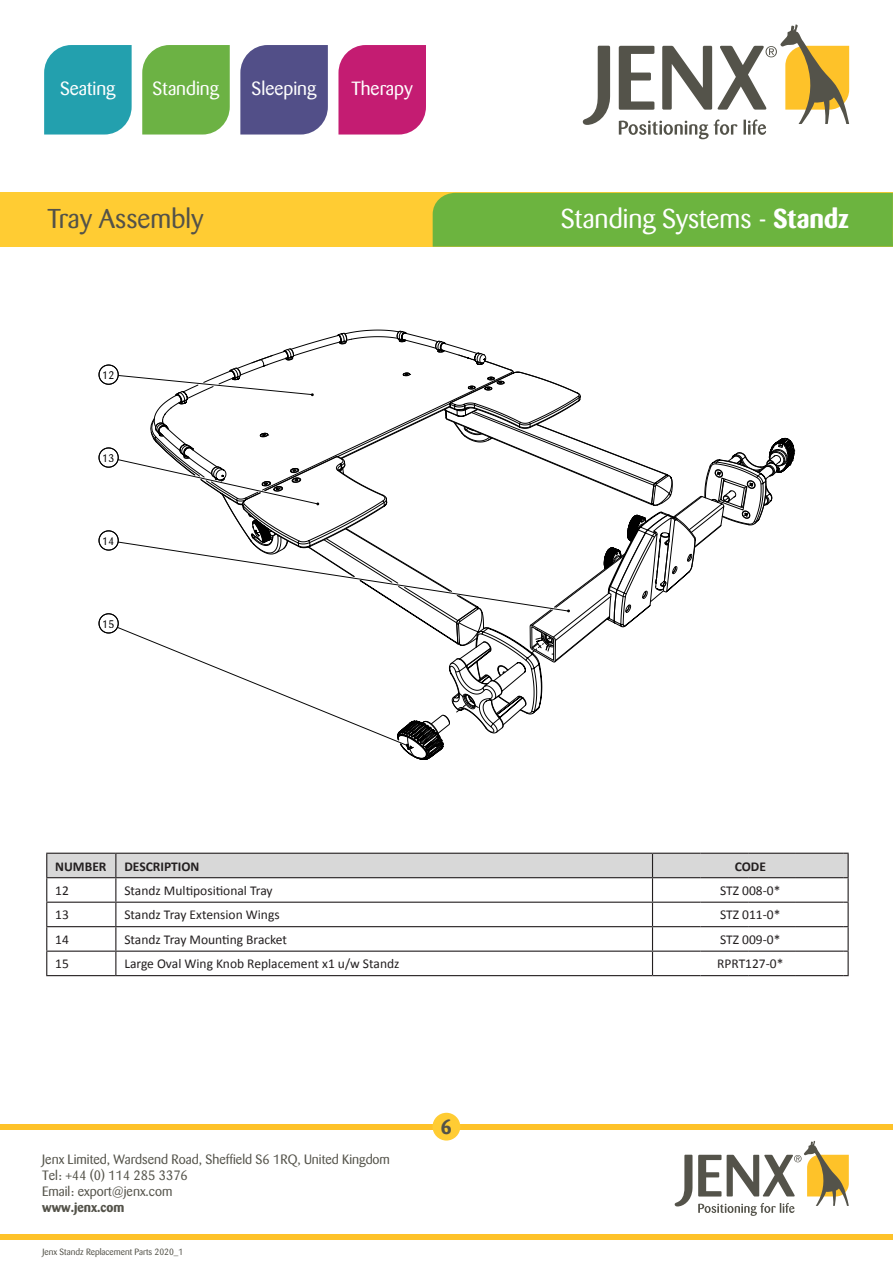
<style>
.page{position:relative;width:893px;height:1263px;background:#fff}
.page>*{position:absolute;margin:0;border:0;box-sizing:border-box;transform-origin:0 0}
.t1{font:27px "Barmeno";color:#fff}
.t2{font:800 27px "Barmeno";color:#535249}
.t3{font:27px "Barmeno";color:#535249}
.t4{font:700 20.25px "Barmeno";color:#535249}
.t5{font:18.9px "Barmeno";color:#fff}
.t6{font:13.5px "Calibri";color:#231f20}
.t7{font:700 13.5px "Calibri";color:#231f20}
.t8{font:13.35px/16px "Barmeno";color:#54534a}
.t9{font:700 13.35px "Barmeno";color:#54534a}
.t10{font:10.95px "Barmeno";color:#000}
.t11{font:9px "Barmeno";color:#535249}
.s1{font-weight:700}
</style>
<div class="page">
<div style="left:0;top:1124px;width:893px;height:5px;background:#fec229"></div>
<div style="left:0;top:1234px;width:893px;height:5px;background:#fec229"></div>
<svg style="left:583px;top:46px;width:27px;height:79px"></svg>
<svg style="left:619px;top:24px;width:230px;height:115px"></svg>
<div style="left:338px;top:45px;width:88px;height:90px;background:#c41c72"></div>
<svg style="left:240px;top:45px;width:88px;height:90px;background:#5b588e"></svg>
<svg style="left:142px;top:45px;width:88px;height:90px;background:#73b64d"></svg>
<svg style="left:44px;top:45px;width:88px;height:90px;background:#2ea4b2"></svg>
<svg style="left:675px;top:1154px;width:17px;height:52px"></svg>
<svg style="left:698px;top:1140px;width:151px;height:76px"></svg>
<div style="left:0;top:193px;width:893px;height:54px;background:#fc3"></div>
<div style="left:432px;top:1113px;width:28px;height:27px;background:#fc3;border-radius:50%"></div>
<div style="left:433px;top:193px;width:460px;height:54px;background:#6cb43f"></div>
<svg style="left:46px;top:853px;width:803px;height:123px"></svg>
<svg style="left:99px;top:329px;width:696px;height:431px"></svg>
<h3 class="t5" style="left:60px;top:78px;width:57px">Seating</h3>
<h3 class="t5" style="left:153px;top:78px;width:68px">Standing</h3>
<h3 class="t5" style="left:252px;top:78px;width:66px">Sleeping</h3>
<h3 class="t5" style="left:352px;top:78px;width:63px">Therapy</h3>
<p class="t3" style="left:48px;top:203px;width:157px">Tray Assembly</p>
<p class="t1" style="left:561px;top:203px;width:290px">Standing Systems - <span class="s1">Standz</span></p>
<h1 class="t2" style="left:47px;top:207px;width:229px">Jenx Price List 2014</h1>
<p class="t10" style="left:103px;top:369px;width:13px">12</p>
<p class="t10" style="left:103px;top:452px;width:13px">13</p>
<p class="t10" style="left:103px;top:534px;width:13px">14</p>
<p class="t10" style="left:103px;top:617px;width:13px">15</p>
<p class="t7" style="left:55px;top:857px;width:53px">NUMBER</p>
<p class="t7" style="left:124px;top:857px;width:77px">DESCRIPTION</p>
<p class="t7" style="left:735px;top:857px;width:33px">CODE</p>
<p class="t6" style="left:55px;top:882px;width:15px">12</p>
<p class="t6" style="left:124px;top:882px;width:150px">Standz Multipositional Tray</p>
<p class="t6" style="left:720px;top:882px;width:62px">STZ 008-0*</p>
<p class="t6" style="left:55px;top:906px;width:15px">13</p>
<p class="t6" style="left:124px;top:906px;width:157px">Standz Tray Extension Wings</p>
<p class="t6" style="left:720px;top:906px;width:62px">STZ 011-0*</p>
<p class="t6" style="left:55px;top:931px;width:15px">14</p>
<p class="t6" style="left:124px;top:931px;width:164px">Standz Tray Mounting Bracket</p>
<p class="t6" style="left:720px;top:931px;width:62px">STZ 009-0*</p>
<p class="t6" style="left:55px;top:955px;width:15px">15</p>
<p class="t6" style="left:124px;top:955px;width:277px">Large Oval Wing Knob Replacement x1 u/w Standz</p>
<p class="t6" style="left:717px;top:955px;width:68px">RPRT127-0*</p>
<p class="t8" style="left:42px;top:1151px;width:349px">Jenx Limited, Wardsend Road, Sheffield S6 1RQ, United Kingdom<br>Tel: +44 (0) 114 285 3376<br>Email: export@jenx.com</p>
<p class="t9" style="left:42px;top:1199px;width:84px">www.jenx.com</p>
<p class="t11" style="left:43px;top:1246px;width:142px">Jenx Standz Replacement Parts 2020_1</p>
<h2 class="t4" style="left:441px;top:1114px;width:12px">6</h2>
</div>
